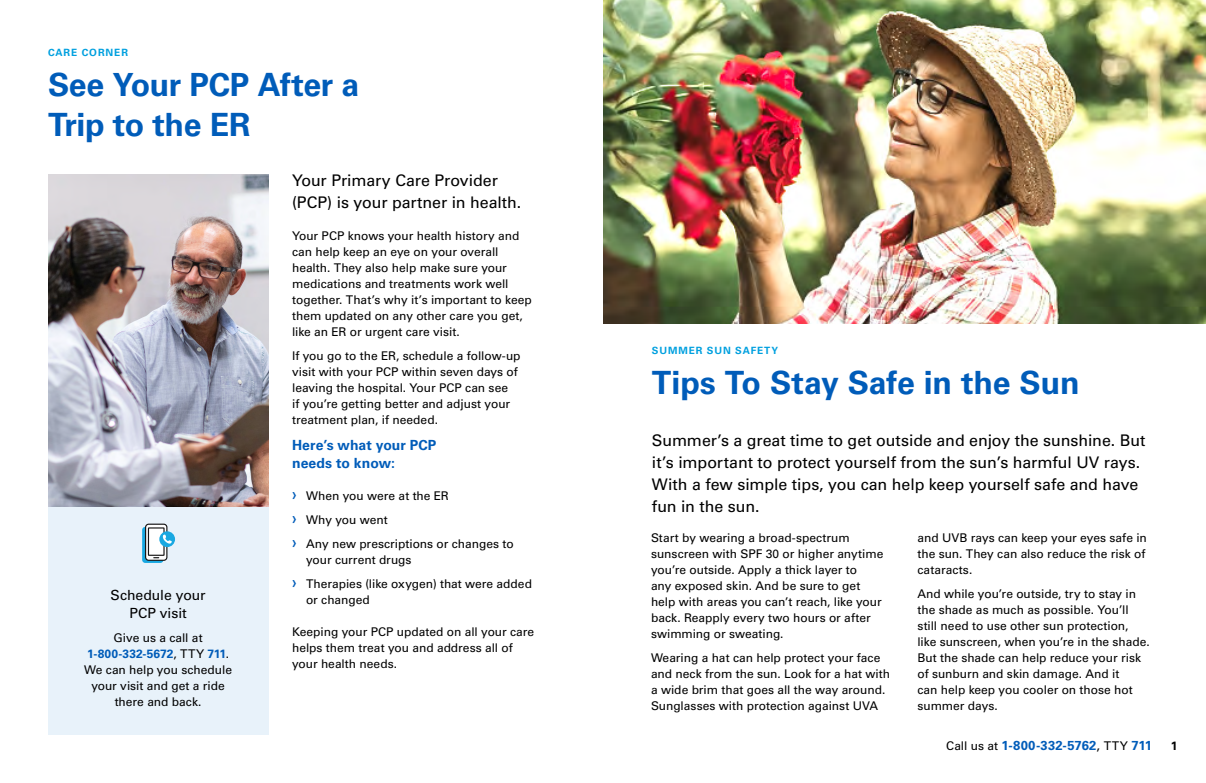
<style>
.page{position:relative;width:1206px;height:783px;background:#fff}
.page>*{position:absolute;margin:0;border:0;box-sizing:border-box;transform-origin:0 0}
.t1{font:700 32px/40px "Univers LT Std";letter-spacing:-.01em;color:#005cb9}
.t2{font:16px/22px "Univers LT Std";letter-spacing:-.005em;color:#000}
.t3{font:700 14px/18px "Univers LT Std";letter-spacing:.005em;color:#005cb9}
.t4{font:14px/18px "Univers LT Std";color:#000;text-align:center}
.t5{font:700 13px "Univers LT Std";letter-spacing:.015em;color:#005cb9}
.t6{font:12px/16px "Univers LT Std";color:#000}
.t7{font:700 12px "Univers LT Std";color:#000}
.t8{font:700 10px "Univers LT Std";letter-spacing:.09em;color:#00a0df}
.s1{font-size:18px;color:#005cb9}
.s2{font-weight:700;color:#005cb9}
.s3{font-weight:400;font-size:12px;color:#000}
.s4{font-weight:400;color:#000}
</style>
<div class="page">
<div style="left:48px;top:413px;width:220px;height:322px;background:#e8f2fa"></div>
<div style="left:142px;top:527px;width:21px;height:36px;background:#19a8e1;border-radius:3px"></div>
<div style="left:146px;top:524px;width:21px;height:36px;background:#fff;border-radius:3px"></div>
<div style="left:145px;top:524px;width:22px;height:37px;border:1px solid #171717;border-radius:3px"></div>
<div style="left:148px;top:527px;width:17px;height:29px;border:1px solid #171717"></div>
<svg style="left:159px;top:531px;width:16px;height:16px"></svg>
<svg style="left:162px;top:535px;width:10px;height:9px"></svg>
<img style="left:48px;top:174px;width:220px;height:332px">
<img style="left:603px;top:0;width:603px;height:324px">
<p class="t8" style="left:48px;top:47px;width:82px">CARE CORNER</p>
<h2 class="t1" style="left:48px;top:65px;width:313px">See Your PCP After a<br>Trip to the ER</h2>
<h3 class="t2" style="left:292px;top:169px;width:231px">Your Primary Care Provider (PCP) is your partner in health.</h3>
<p class="t6" style="left:292px;top:228px;width:241px">Your PCP knows your health history and can help keep an eye on your overall health. They also help make sure your medications and treatments work well together. That’s why it’s important to keep them updated on any other care you get, like an ER or urgent care visit.</p>
<p class="t6" style="left:292px;top:348px;width:230px">If you go to the ER, schedule a follow-up visit with your PCP within seven days of leaving the hospital. Your PCP can see<br>if you’re getting better and adjust your treatment plan, if needed.</p>
<h3 class="t3" style="left:292px;top:436px;width:146px">Here’s what your PCP needs to know:</h3>
<p class="t6" style="left:292px;top:488px;width:158px"><span class="s1">›</span> When you were at the ER</p>
<p class="t6" style="left:292px;top:512px;width:97px"><span class="s1">›</span> Why you went</p>
<p class="t6" style="left:306px;top:536px;width:209px;text-indent:-14px"><span class="s1">›</span> Any new prescriptions or changes to your current drugs</p>
<p class="t6" style="left:306px;top:576px;width:227px;text-indent:-14px"><span class="s1">›</span> Therapies (like oxygen) that were added or changed</p>
<p class="t6" style="left:292px;top:624px;width:244px">Keeping your PCP updated on all your care helps them treat you and address all of your health needs.</p>
<p class="t4" style="left:111px;top:586px;width:97px">Schedule your<br>PCP visit</p>
<p class="t6" style="left:84px;top:630px;width:149px;text-align:center">Give us a call at<br><span class="s2">1-800-332-5672</span>, TTY <span class="s2">711</span>.<br>We can help you schedule your visit and get a ride there and back.</p>
<p class="t8" style="left:652px;top:345px;width:128px">SUMMER SUN SAFETY</p>
<h2 class="t1" style="left:652px;top:363px;width:429px">Tips To Stay Safe in the Sun</h2>
<p class="t2" style="left:652px;top:429px;width:495px">Summer’s a great time to get outside and enjoy the sunshine. But it’s important to protect yourself from the sun’s harmful UV rays.<br>With a few simple tips, you can help keep yourself safe and have fun in the sun.</p>
<p class="t6" style="left:651px;top:530px;width:234px">Start by wearing a broad-spectrum sunscreen with SPF 30 or higher anytime you’re outside. Apply a thick layer to<br>any exposed skin. And be sure to get help with areas you can’t reach, like your back. Reapply every two hours or after swimming or sweating.</p>
<p class="t6" style="left:651px;top:650px;width:241px">Wearing a hat can help protect your face and neck from the sun. Look for a hat with a wide brim that goes all the way around.<br>Sunglasses with protection against UVA</p>
<p class="t6" style="left:917px;top:530px;width:231px;text-align:justify">and UVB rays can keep your eyes safe in the sun. They can also reduce the risk of cataracts.</p>
<p class="t6" style="left:917px;top:586px;width:234px">And while you’re outside, try to stay in the shade as much as possible. You’ll still need to use other sun protection, like sunscreen, when you’re in the shade.<br>But the shade can help reduce your risk of sunburn and skin damage. And it<br>can help keep you cooler on those hot summer days.</p>
<p class="t5" style="left:946px;top:738px;width:207px"><span class="s3">Call us at</span> 1-800-332-5762<span class="s4">,</span> <span class="s3">TTY</span> 711</p>
<p class="t7" style="left:1171px;top:739px;width:8px">1</p>
</div>
